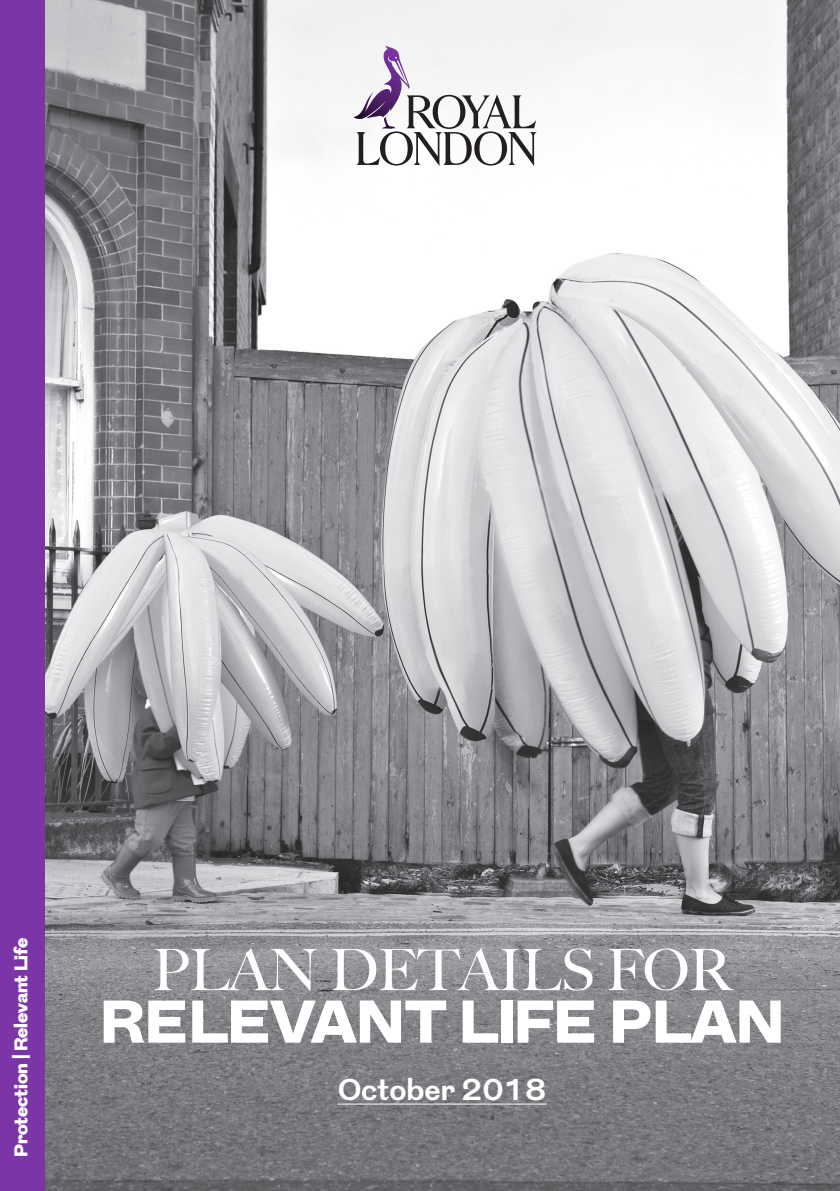
<style>
.page{position:relative;width:840px;height:1191px;background:#fff}
.page>*{position:absolute;margin:0;border:0;box-sizing:border-box;transform-origin:0 0}
.Cover_BOTTOM{font:900 60.2px "Grot";color:#fff}
.Cover_TOP{font:500 57px "Big Caslon";letter-spacing:-.01em;color:#fff}
.Cover_Subhead_WHITE{font:700 30px "Grot";color:#fff}
.t1{font:900 18.4px "Grot";color:#fff}
</style>
<div class="page">
<img style="left:44px;top:0;width:795px;height:1191px">
<div style="left:0;top:0;width:44px;height:1191px;background:#7c35a6"></div>
<svg style="left:353px;top:45px;width:183px;height:121px"></svg>
<hr style="left:337px;top:1103px;width:209px;height:1px;background:#fff">
<p class="t1" style="left:8px;top:1157px;width:220px;rotate:-90deg">Protection | Relevant Life</p>
<p class="Cover_TOP" style="left:152px;top:923px;width:581px">PLAN DETAILS FOR</p>
<p class="Cover_BOTTOM" style="left:100px;top:978px;width:685px">RELEVANT LIFE PLAN</p>
<p class="Cover_Subhead_WHITE" style="left:337px;top:1068px;width:210px">October 2018</p>
</div>
